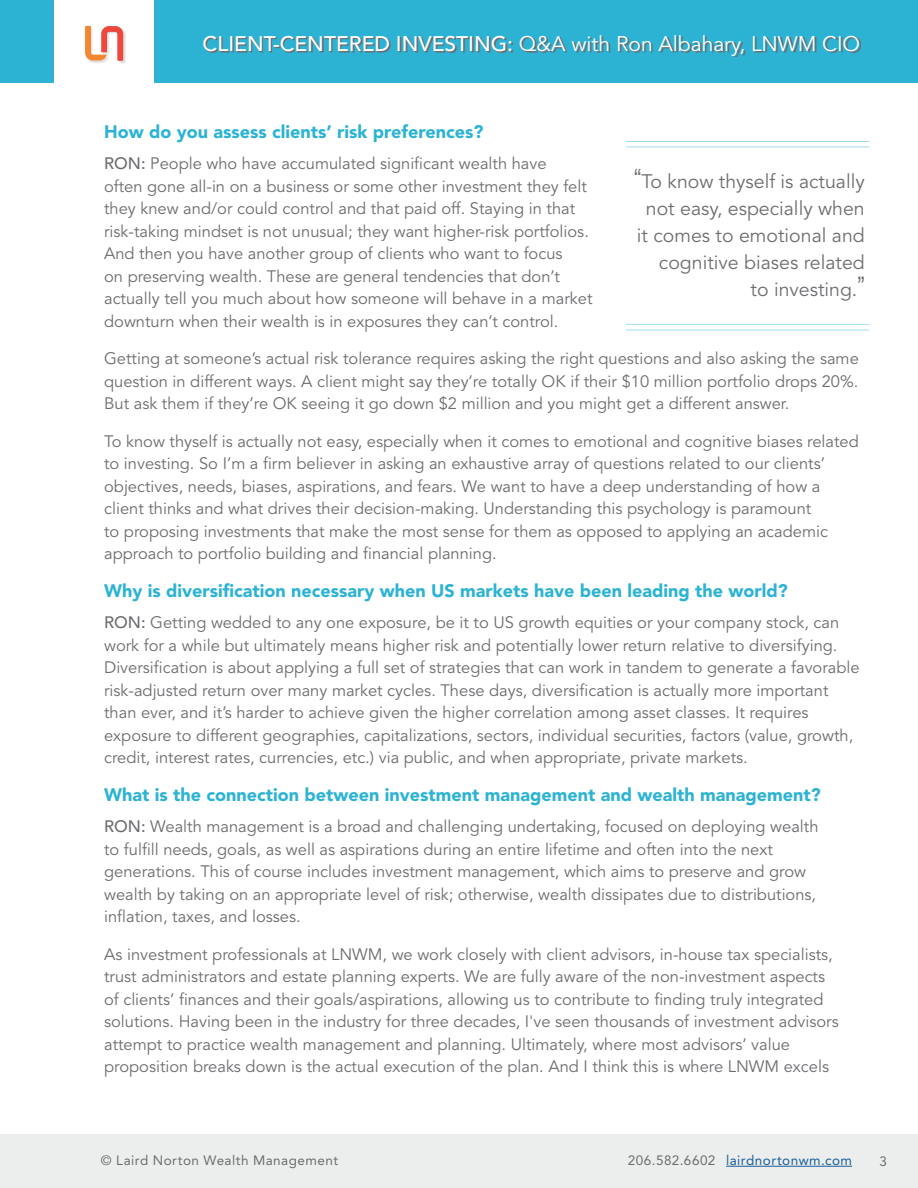
<style>
.page{position:relative;width:918px;height:1188px;background:#fff}
.page>*{position:absolute;margin:0;border:0;box-sizing:border-box;transform-origin:0 0}
.t1{font:21px "Avenir LT Std";color:#fff}
.t2{font:19.5px/27px "Avenir LT Std";color:#6d6e71;text-align:right}
.t3{font:900 18px "Avenir LT Std";color:#2cb3d3}
.t4{font:16.5px/22.5px "Avenir LT Std";color:#6c6d70}
.t5{font:13.5px "Avenir LT Std";letter-spacing:.035em;color:#6c6d70}
.t6{font:13.5px "Avenir LT Std";letter-spacing:.035em;color:#175d9e}
.s1{font-weight:500}
.s2{font-family:"Arial Narrow";font-size:27px}
.s3{color:#6c6d70}
</style>
<div class="page">
<div style="left:85px;top:26px;width:41px;height:38px;background:#231f20;opacity:.15"></div>
<svg style="left:85px;top:26px;width:38px;height:35px"></svg>
<div style="left:0;top:0;width:54px;height:83px;background:#2cb3d3"></div>
<div style="left:154px;top:0;width:764px;height:83px;background:#2cb3d3"></div>
<svg style="left:205px;top:36px;width:656px;height:21px"></svg>
<div style="left:0;top:1134px;width:918px;height:54px;background:#eceded"></div>
<hr style="left:726px;top:1166px;width:126px;height:1px;background:#175d9e">
<hr style="left:620px;top:147px;width:249px;height:1px;background:#2cb3d3">
<hr style="left:620px;top:141px;width:249px;height:1px;background:#2cb3d3">
<hr style="left:620px;top:330px;width:249px;height:1px;background:#2cb3d3">
<hr style="left:620px;top:324px;width:249px;height:1px;background:#2cb3d3">
<div style="left:606px;top:141px;width:20px;height:190px;background:#fff"></div>
<p class="t1" style="left:203px;top:31px;width:659px"><span class="s1">CLIENT-CENTERED INVESTING:</span> Q&amp;A with Ron Albahary, LNWM CIO</p>
<p class="t3" style="left:104px;top:121px;width:381px">How do you assess clients’ risk preferences?</p>
<p class="t4" style="left:104px;top:153px;width:490px"><span class="s1">RON:</span> People who have accumulated significant wealth have<br>often gone all-in on a business or some other investment they felt they knew and/or could control and that paid off. Staying in that risk-taking mindset is not unusual; they want higher-risk portfolios.<br>And then you have another group of clients who want to focus<br>on preserving wealth. These are general tendencies that don’t actually tell you much about how someone will behave in a market downturn when their wealth is in exposures they can’t control.</p>
<p class="t4" style="left:104px;top:348px;width:756px;text-align:justify">Getting at someone’s actual risk tolerance requires asking the right questions and also asking the same question in different ways. A client might say they’re totally OK if their $10 million portfolio drops 20%.<br>But ask them if they’re OK seeing it go down $2 million and you might get a different answer.</p>
<p class="t4" style="left:104px;top:430px;width:756px">To know thyself is actually not easy, especially when it comes to emotional and cognitive biases related to investing. So I’m a firm believer in asking an exhaustive array of questions related to our clients’ objectives, needs, biases, aspirations, and fears. We want to have a deep understanding of how a client thinks and what drives their decision-making. Understanding this psychology is paramount<br>to proposing investments that make the most sense for them as opposed to applying an academic approach to portfolio building and financial planning.</p>
<p class="t3" style="left:104px;top:580px;width:685px">Why is diversification necessary when US markets have been leading the world?</p>
<p class="t4" style="left:104px;top:612px;width:757px"><span class="s1">RON:</span> Getting wedded to any one exposure, be it to US growth equities or your company stock, can work for a while but ultimately means higher risk and potentially lower return relative to diversifying.<br>Diversification is about applying a full set of strategies that can work in tandem to generate a favorable risk-adjusted return over many market cycles. These days, diversification is actually more important than ever, and it’s harder to achieve given the higher correlation among asset classes. It requires exposure to different geographies, capitalizations, sectors, individual securities, factors (value, growth, credit, interest rates, currencies, etc.) via public, and when appropriate, private markets.</p>
<p class="t3" style="left:104px;top:784px;width:718px">What is the connection between investment management and wealth management?</p>
<p class="t4" style="left:104px;top:816px;width:716px"><span class="s1">RON:</span> Wealth management is a broad and challenging undertaking, focused on deploying wealth to fulfill needs, goals, as well as aspirations during an entire lifetime and often into the next generations. This of course includes investment management, which aims to preserve and grow wealth by taking on an appropriate level of risk; otherwise, wealth dissipates due to distributions, inflation, taxes, and losses.</p>
<p class="t4" style="left:104px;top:943px;width:736px">As investment professionals at LNWM, we work closely with client advisors, in-house tax specialists, trust administrators and estate planning experts. We are fully aware of the non-investment aspects of clients’ finances and their goals/aspirations, allowing us to contribute to finding truly integrated solutions. Having been in the industry for three decades, I've seen thousands of investment advisors attempt to practice wealth management and planning. Ultimately, where most advisors’ value proposition breaks down is the actual execution of the plan. And I think this is where LNWM excels</p>
<p class="t2" style="left:634px;top:169px;width:232px"><span class="s2">“</span>To know thyself is actually not easy, especially when it comes to emotional and cognitive biases related<br>to investing.<span class="s2">”</span></p>
<p class="t5" style="left:101px;top:1152px;width:239px">© Laird Norton Wealth Management</p>
<p class="t6" style="left:628px;top:1152px;width:226px"><span class="s3">206.582.6602</span> lairdnortonwm.com</p>
<p class="t5" style="left:880px;top:1154px;width:9px">3</p>
</div>
